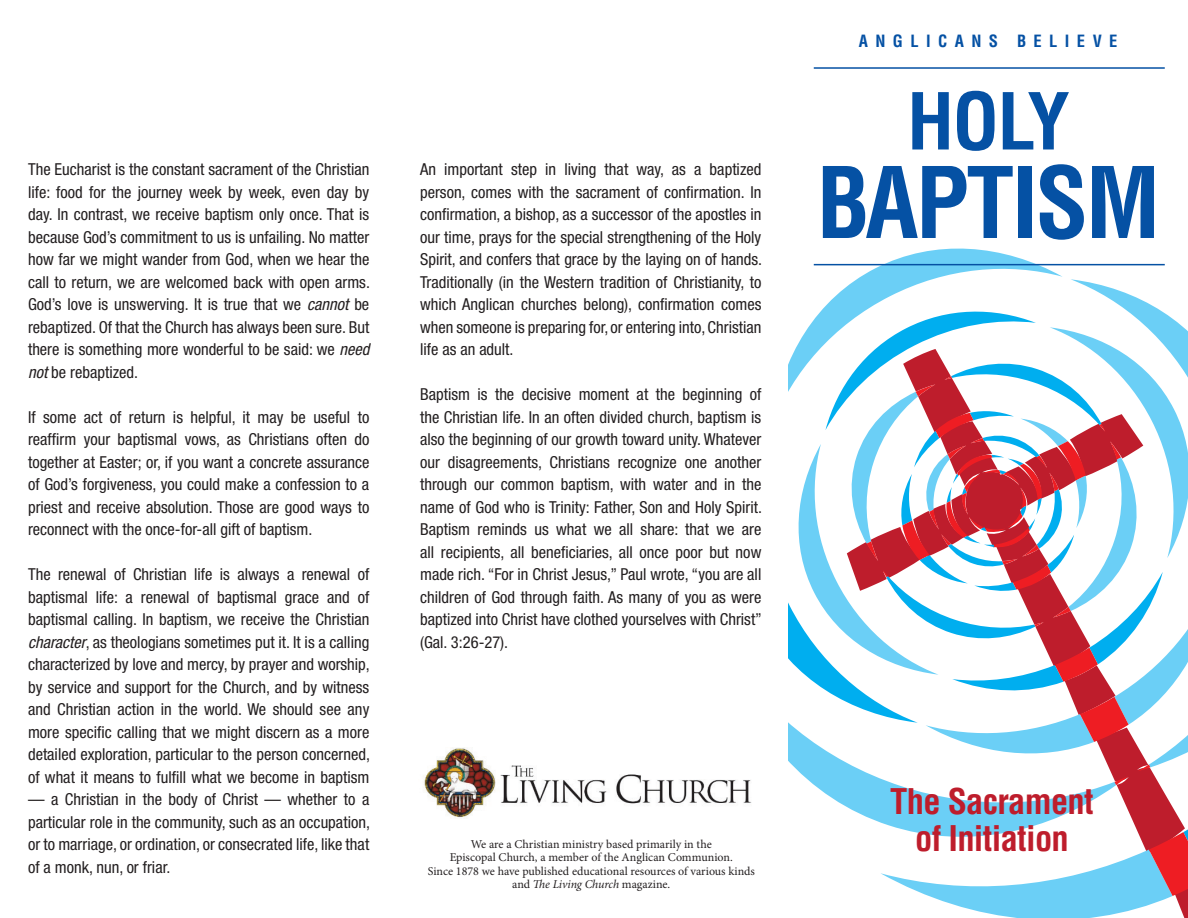
<style>
.page{position:relative;width:1188px;height:918px;background:#fff}
.page>*{position:absolute;margin:0;border:0;box-sizing:border-box;transform-origin:0 0}
.t1{font:700 condensed 96px "Helvetica";letter-spacing:-.03em;color:#0551a4}
.t2{font:700 condensed 76.5px "Helvetica";color:#0551a4}
.t3{font:700 condensed 34.5px/37.5px "Helvetica";letter-spacing:-.02em;color:#be1d2c;text-align:center}
.t4{font:condensed 16.5px/22.5px "Helvetica Neue";color:#231f20;text-align:justify}
.t5{font:700 condensed 16.5px "Helvetica";letter-spacing:.45em;color:#0551a4}
.t6{font:12px/13.5px "Minion Pro";color:#231f20;text-align:center}
.s1{font-style:italic}
</style>
<div class="page">
<svg style="left:788px;top:248px;width:275px;height:144px"></svg>
<svg style="left:790px;top:279px;width:398px;height:639px"></svg>
<hr style="left:814px;top:264px;width:351px;height:1px;background:#0551a4">
<hr style="left:814px;top:67px;width:351px;height:2px;background:#0551a4">
<img style="left:423px;top:747px;width:329px;height:71px">
<p class="t4" style="left:28px;top:158px;width:343px">The Eucharist is the constant sacrament of the Christian life: food for the journey week by week, even day by day. In contrast, we receive baptism only once. That is because God’s commitment to us is unfailing. No matter how far we might wander from God, when we hear the call to return, we are welcomed back with open arms.<br>God’s love is unswerving. It is true that we <span class="s1">cannot</span> be rebaptized. Of that the Church has always been sure. But there is something more wonderful to be said: we <span class="s1">need not</span> be rebaptized.</p>
<p class="t4" style="left:28px;top:405px;width:343px">If some act of return is helpful, it may be useful to reaffirm your baptismal vows, as Christians often do together at Easter; or, if you want a concrete assurance of God’s forgiveness, you could make a confession to a priest and receive absolution. Those are good ways to reconnect with the once-for-all gift of baptism.</p>
<p class="t4" style="left:28px;top:563px;width:343px">The renewal of Christian life is always a renewal of baptismal life: a renewal of baptismal grace and of baptismal calling. In baptism, we receive the Christian <span class="s1">character</span>, as theologians sometimes put it. It is a calling characterized by love and mercy, by prayer and worship, by service and support for the Church, and by witness and Christian action in the world. We should see any more specific calling that we might discern as a more detailed exploration, particular to the person concerned, of what it means to fulfill what we become in baptism</p>
<p class="t4" style="left:28px;top:788px;width:343px">— a Christian in the body of Christ — whether to a particular role in the community, such as an occupation, or to marriage, or ordination, or consecrated life, like that of a monk, nun, or friar.</p>
<p class="t4" style="left:420px;top:158px;width:343px">An important step in living that way, as a baptized person, comes with the sacrament of confirmation. In confirmation, a bishop, as a successor of the apostles in our time, prays for the special strengthening of the Holy Spirit, and confers that grace by the laying on of hands.<br>Traditionally (in the Western tradition of Christianity, to which Anglican churches belong), confirmation comes when someone is preparing for, or entering into, Christian life as an adult.</p>
<p class="t4" style="left:420px;top:383px;width:343px">Baptism is the decisive moment at the beginning of the Christian life. In an often divided church, baptism is also the beginning of our growth toward unity. Whatever our disagreements, Christians recognize one another through our common baptism, with water and in the name of God who is Trinity: Father, Son and Holy Spirit.<br>Baptism reminds us what we all share: that we are all recipients, all beneficiaries, all once poor but now made rich. “For in Christ Jesus,” Paul wrote, “you are all children of God through faith. As many of you as were baptized into Christ have clothed yourselves with Christ” (Gal. 3:26-27).</p>
<p class="t6" style="left:428px;top:837px;width:329px">We are a Christian ministry based primarily in the<br>Episcopal Church, a member of the Anglican Communion.<br>Since 1878 we have published educational resources of various kinds and <span class="s1">The Living Church</span> magazine.</p>
<p class="t5" style="left:859px;top:31px;width:260px">ANGLICANS BELIEVE</p>
<h2 class="t2" style="left:907px;top:74px;width:164px">HOLY</h2>
<h1 class="t1" style="left:817px;top:143px;width:345px">BAPTISM</h1>
<h3 class="t3" style="left:890px;top:782px;width:205px">The Sacrament of Initiation</h3>
</div>
